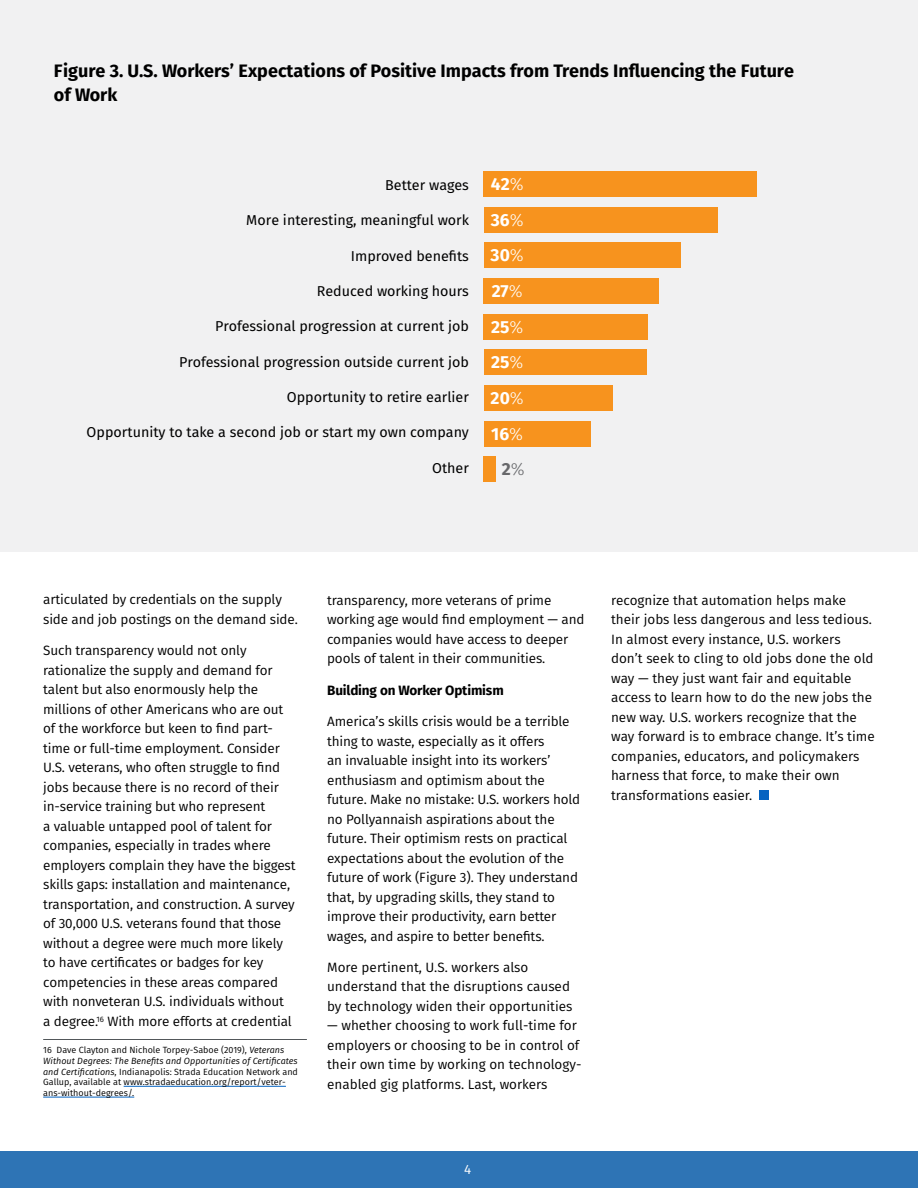
<style>
.page{position:relative;width:918px;height:1188px;background:#fff}
.page>*{position:absolute;margin:0;border:0;box-sizing:border-box;transform-origin:0 0}
.t1{font:700 18px/24px "Fira Sans";color:#000}
.t2{font:700 17.4px/35.7px "Fira Sans";color:#fff;text-align:justify}
.t3{font:700 17.4px "Fira Sans";color:#67686b}
.t4{font:14.25px "Fira Sans";color:#000}
.t5{font:13.5px/19.5px "Fira Sans";letter-spacing:-.01em;color:#000}
.t6{font:700 13.5px "Fira Sans";letter-spacing:-.01em;color:#000}
.t7{font:13.5px "Fira Sans";color:#fff}
.t8{font:9px/10.8px "Fira Sans";color:#000}
.s1{font-weight:700;font-size:17.4px;color:#fff}
.s2{font-weight:300;font-size:17.4px;color:#fff}
.s3{font-weight:300}
.s4{font-style:italic}
</style>
<div class="page">
<div style="left:0;top:1151px;width:918px;height:37px;background:#2e74b5"></div>
<div style="left:760px;top:790px;width:9px;height:10px;background:#0563c1"></div>
<hr style="left:43px;top:1039px;width:264px;height:1px;background:#52575a">
<hr style="left:124px;top:1086px;width:162px;height:1px;background:#0563c1">
<hr style="left:43px;top:1097px;width:91px;height:1px;background:#0563c1">
<div style="left:0;top:0;width:918px;height:552px;background:#f1f1f2"></div>
<div style="left:484px;top:171px;width:273px;height:26px;background:#f7931e"></div>
<div style="left:484px;top:207px;width:233px;height:26px;background:#f7931e"></div>
<div style="left:484px;top:243px;width:196px;height:25px;background:#f7931e"></div>
<div style="left:484px;top:278px;width:175px;height:26px;background:#f7931e"></div>
<div style="left:484px;top:314px;width:164px;height:26px;background:#f7931e"></div>
<div style="left:484px;top:350px;width:162px;height:25px;background:#f7931e"></div>
<div style="left:484px;top:385px;width:129px;height:26px;background:#f7931e"></div>
<div style="left:484px;top:421px;width:106px;height:26px;background:#f7931e"></div>
<div style="left:484px;top:457px;width:12px;height:25px;background:#f7931e"></div>
<h1 class="t1" style="left:54px;top:57px;width:742px">Figure 3. U.S. Workers’ Expectations of Positive Impacts from Trends Influencing the Future of Work</h1>
<p class="t4" style="left:385px;top:174px;width:140px">Better wages <span class="s1">42</span><span class="s2">%</span></p>
<p class="t2" style="left:491px;top:201px;width:35px">36<span class="s3">% </span>30<span class="s3">% </span>27<span class="s3">% </span>25<span class="s3">% </span>25<span class="s3">% </span>20<span class="s3">% </span>16<span class="s3">%</span></p>
<p class="t4" style="left:246px;top:210px;width:224px">More interesting, meaningful work</p>
<p class="t4" style="left:351px;top:245px;width:120px">Improved benefits</p>
<p class="t4" style="left:317px;top:280px;width:154px">Reduced working hours</p>
<p class="t4" style="left:215px;top:316px;width:255px">Professional progression at current job</p>
<p class="t4" style="left:179px;top:351px;width:291px">Professional progression outside current job</p>
<p class="t4" style="left:287px;top:386px;width:184px">Opportunity to retire earlier</p>
<p class="t4" style="left:87px;top:422px;width:384px">Opportunity to take a second job or start my own company</p>
<p class="t4" style="left:432px;top:457px;width:38px">Other</p>
<p class="t3" style="left:502px;top:455px;width:24px">2<span class="s3">%</span></p>
<p class="t5" style="left:43px;top:590px;width:256px">articulated by credentials on the supply side and job postings on the demand side.</p>
<p class="t5" style="left:43px;top:641px;width:254px">Such transparency would not only rationalize the supply and demand for talent but also enormously help the millions of other Americans who are out of the workforce but keen to find part&shy;time or full-time employment. Consider U.S. veterans, who often struggle to find jobs because there is no record of their in-service training but who represent<br>a valuable untapped pool of talent for companies, especially in trades where employers complain they have the biggest skills gaps: installation and maintenance, transportation, and construction. A survey of 30,000 U.S. veterans found that those without a degree were much more likely to have certificates or badges for key competencies in these areas compared with nonveteran U.S. individuals without<br>a degree.<sup>16</sup> With more efforts at credential</p>
<p class="t8" style="left:43px;top:1044px;width:256px">16 Dave Clayton and Nichole Torpey-Saboe (2019), <span class="s4">Veterans Without Degrees: The Benefits and Opportunities of Certificates and Certifications</span>, Indianapolis: Strada Education Network and Gallup, available at www.stradaeducation.org/report/veter&shy;ans-without-degrees/.</p>
<p class="t5" style="left:327px;top:590px;width:259px">transparency, more veterans of prime working age would find employment — and companies would have access to deeper pools of talent in their communities.</p>
<p class="t6" style="left:327px;top:678px;width:178px">Building on Worker Optimism</p>
<p class="t5" style="left:327px;top:711px;width:255px">America’s skills crisis would be a terrible thing to waste, especially as it offers<br>an invaluable insight into its workers’ enthusiasm and optimism about the future. Make no mistake: U.S. workers hold no Pollyannaish aspirations about the future. Their optimism rests on practical expectations about the evolution of the future of work (Figure 3). They understand that, by upgrading skills, they stand to improve their productivity, earn better wages, and aspire to better benefits.</p>
<p class="t5" style="left:327px;top:957px;width:247px">More pertinent, U.S. workers also understand that the disruptions caused by technology widen their opportunities</p>
<p class="t5" style="left:327px;top:1016px;width:256px">— whether choosing to work full-time for employers or choosing to be in control of their own time by working on technology&shy;enabled gig platforms. Last, workers</p>
<p class="t5" style="left:611px;top:590px;width:265px">recognize that automation helps make their jobs less dangerous and less tedious.<br>In almost every instance, U.S. workers don’t seek to cling to old jobs done the old way — they just want fair and equitable access to learn how to do the new jobs the new way. U.S. workers recognize that the way forward is to embrace change. It’s time companies, educators, and policymakers harness that force, to make their own transformations easier.</p>
<p class="t7" style="left:464px;top:1160px;width:9px">4</p>
</div>
